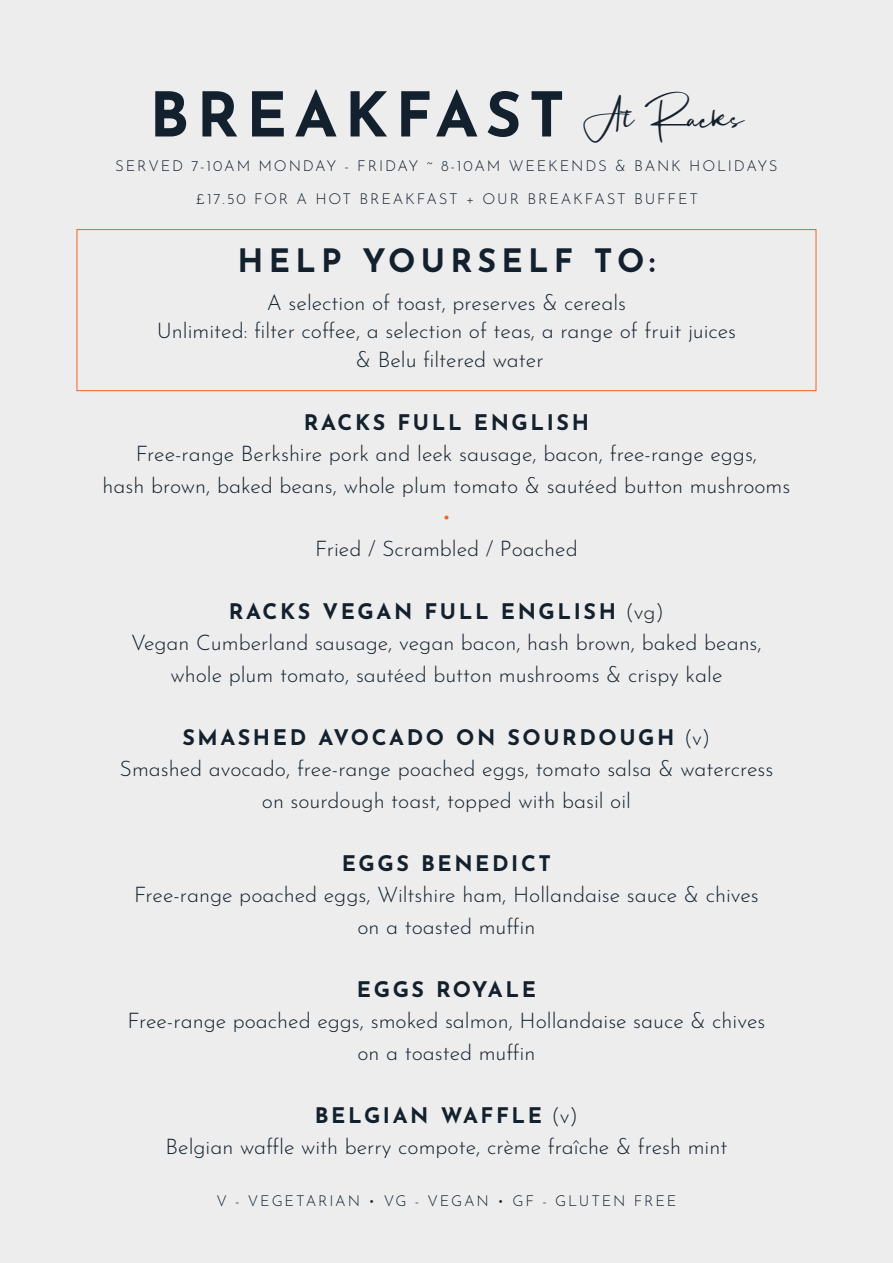
<style>
.page{position:relative;width:893px;height:1263px;background:#eeeded}
.page>*{position:absolute;margin:0;border:0;box-sizing:border-box;transform-origin:0 0}
.t1{font:700 61.5px "Josefin Sans";letter-spacing:.12em;color:#13212e}
.t2{font:700 32.25px "Josefin Sans";letter-spacing:.16em;color:#13212e}
.t3{font:300 21.45px/31.5px "Josefin Sans";color:#13212e;text-align:center}
.t4{font:700 21.45px "Josefin Sans";letter-spacing:.12em;color:#13212e}
.t5{font:300 21.45px "Josefin Sans";color:#ec652a}
.t6{font:300 15px "Josefin Sans";letter-spacing:.12em;color:#13212e}
.s1{font-family:"Mortdecai Demo";font-weight:400;font-size:48px}
.s2{font-weight:700}
</style>
<div class="page">
<div style="left:77px;top:229px;width:739px;height:162px;border:1px solid #ec652a"></div>
<h1 class="t1" style="left:149px;top:60px;width:596px">BREAKFAST <span class="s1">At Racks</span></h1>
<p class="t6" style="left:115px;top:154px;width:664px">SERVED 7-10AM MONDAY - FRIDAY ~ 8-10AM WEEKENDS &amp; BANK HOLIDAYS</p>
<p class="t6" style="left:196px;top:187px;width:503px">£17.50 FOR A HOT BREAKFAST + OUR BREAKFAST BUFFET</p>
<h2 class="t2" style="left:238px;top:232px;width:419px">HELP YOURSELF TO:</h2>
<p class="t3" style="left:157px;top:286px;width:581px;line-height:28.5px">A selection of toast, preserves &amp; cereals<br>Unlimited: filter coffee, a selection of teas, a range of fruit juices &amp; Belu filtered water</p>
<p class="t4" style="left:304px;top:403px;width:287px">RACKS FULL ENGLISH</p>
<p class="t3" style="left:103px;top:436px;width:689px">Free-range Berkshire pork and leek sausage, bacon, free-range eggs,<br>hash brown, baked beans, whole plum tomato &amp; sautéed button mushrooms</p>
<p class="t5" style="left:441px;top:500px;width:12px">•</p>
<p class="t3" style="left:315px;top:530px;width:264px">Fried / Scrambled / Poached</p>
<p class="t3" style="left:131px;top:593px;width:632px"><span class="s2">RACKS VEGAN FULL ENGLISH</span> (vg)<br>Vegan Cumberland sausage, vegan bacon, hash brown, baked beans, whole plum tomato, sautéed button mushrooms &amp; crispy kale</p>
<p class="t3" style="left:120px;top:719px;width:655px"><span class="s2">SMASHED AVOCADO ON SOURDOUGH</span> (v)<br>Smashed avocado, free-range poached eggs, tomato salsa &amp; watercress on sourdough toast, topped with basil oil</p>
<p class="t4" style="left:342px;top:844px;width:211px">EGGS BENEDICT</p>
<p class="t3" style="left:134px;top:877px;width:626px">Free-range poached eggs, Wiltshire ham, Hollandaise sauce &amp; chives on a toasted muffin</p>
<p class="t4" style="left:357px;top:970px;width:181px">EGGS ROYALE</p>
<p class="t3" style="left:128px;top:1003px;width:639px">Free-range poached eggs, smoked salmon, Hollandaise sauce &amp; chives on a toasted muffin</p>
<p class="t3" style="left:166px;top:1097px;width:563px"><span class="s2">BELGIAN WAFFLE</span> (v)<br>Belgian waffle with berry compote, crème fraîche &amp; fresh mint</p>
<p class="t6" style="left:216px;top:1189px;width:462px">V - VEGETARIAN • VG - VEGAN • GF - GLUTEN FREE</p>
</div>
